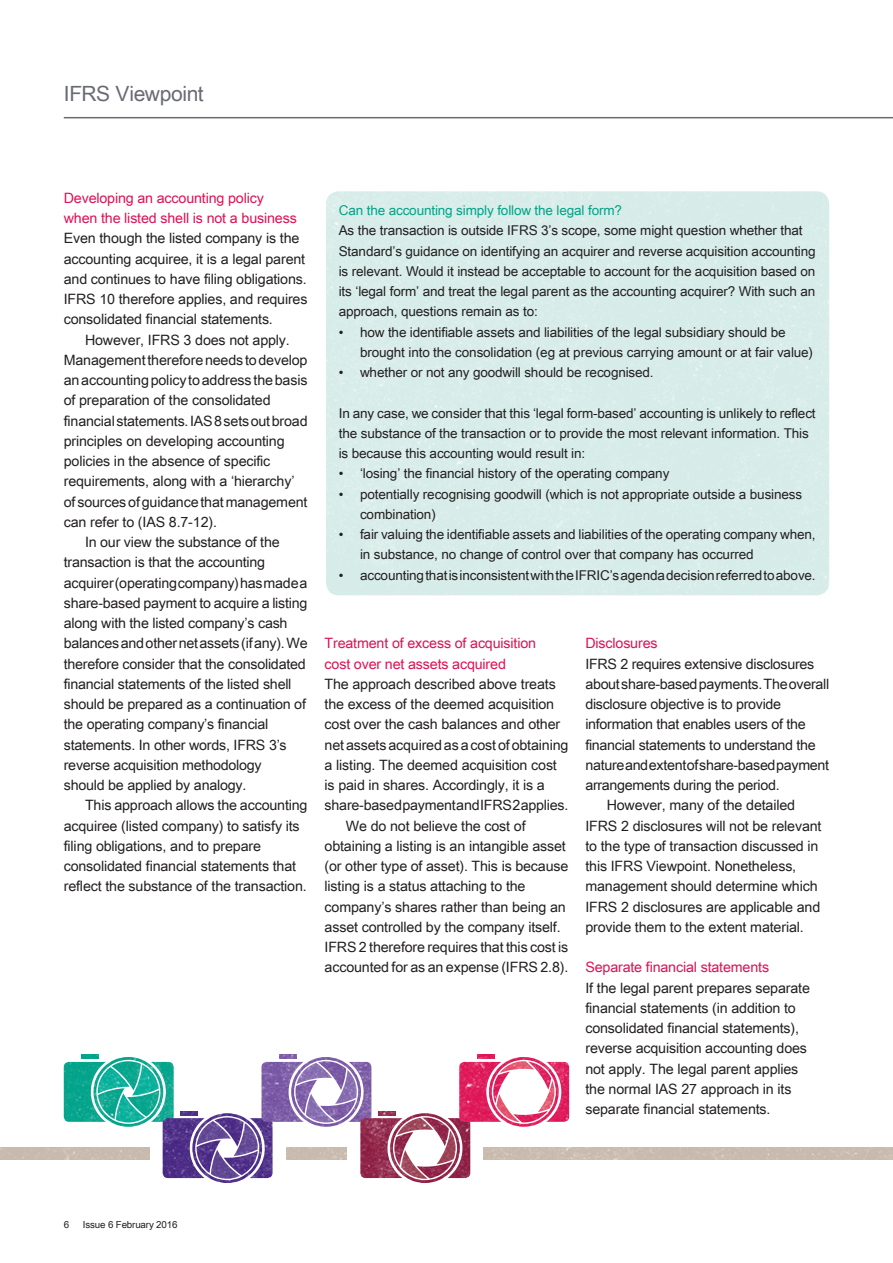
<style>
.page{position:relative;width:893px;height:1263px;background:#fff}
.page>*{position:absolute;margin:0;border:0;box-sizing:border-box;transform-origin:0 0}
.t1{font:21px "Arial Unicode MS";letter-spacing:-.02em;color:#696b73}
._9_5pt_Text{font:14.25px/20.2px "Arial Unicode MS";letter-spacing:-.01em;color:#231f20}
._9_5pt_Text-2{font:14.25px/20.2px "Arial Unicode MS";letter-spacing:-.01em;color:#de1154}
._9_5pt_Text-3{font:13.5px/20.2px "Arial Unicode MS";letter-spacing:-.01em;color:#231f20}
._9_5pt_Text-4{font:13.5px "Arial Unicode MS";letter-spacing:-.01em;color:#00a38a}
.Q_Page_number{font:9.75px "Arial Unicode MS";letter-spacing:-.015em;color:#231f20}
</style>
<div class="page">
<img style="left:0;top:117px;width:893px;height:1066px">
<hr style="left:64px;top:117px;width:829px;height:1px;background:#696b73">
<p class="t1" style="left:64px;top:79px;width:142px">IFRS Viewpoint</p>
<p class="_9_5pt_Text-2" style="left:64px;top:187px;width:234px">Developing an accounting policy when the listed shell is not a business</p>
<p class="_9_5pt_Text" style="left:64px;top:228px;width:245px">Even though the listed company is the accounting acquiree, it is a legal parent and continues to have filing obligations.<br>IFRS 10 therefore applies, and requires consolidated financial statements.</p>
<p class="_9_5pt_Text" style="left:64px;top:329px;width:245px;text-indent:21px">However, IFRS 3 does not apply.<br>Management therefore needs to develop an accounting policy to address the basis of preparation of the consolidated financial statements. IAS 8 sets out broad principles on developing accounting policies in the absence of specific requirements, along with a ‘hierarchy’ of sources of guidance that management can refer to (IAS 8.7-12).</p>
<p class="_9_5pt_Text" style="left:64px;top:532px;width:245px;text-indent:21px">In our view the substance of the transaction is that the accounting acquirer (operating company) has made a share-based payment to acquire a listing along with the listed company’s cash balances and other net assets (if any). We therefore consider that the consolidated financial statements of the listed shell should be prepared as a continuation of the operating company’s financial statements. In other words, IFRS 3’s reverse acquisition methodology<br>should be applied by analogy.</p>
<p class="_9_5pt_Text" style="left:64px;top:795px;width:245px;text-indent:21px">This approach allows the accounting acquiree (listed company) to satisfy its filing obligations, and to prepare consolidated financial statements that reflect the substance of the transaction.</p>
<p class="_9_5pt_Text-4" style="left:339px;top:200px;width:285px">Can the accounting simply follow the legal form?</p>
<p class="_9_5pt_Text-3" style="left:339px;top:220px;width:478px">As the transaction is outside IFRS 3’s scope, some might question whether that Standard’s guidance on identifying an acquirer and reverse acquisition accounting is relevant. Would it instead be acceptable to account for the acquisition based on its ‘legal form’ and treat the legal parent as the accounting acquirer? With such an approach, questions remain as to:</p>
<p class="_9_5pt_Text-3" style="left:360px;top:321px;width:455px;text-indent:-21px">• how the identifiable assets and liabilities of the legal subsidiary should be brought into the consolidation (eg at previous carrying amount or at fair value)</p>
<p class="_9_5pt_Text-3" style="left:339px;top:362px;width:316px">• whether or not any goodwill should be recognised.</p>
<p class="_9_5pt_Text-3" style="left:339px;top:402px;width:478px">In any case, we consider that this ‘legal form-based’ accounting is unlikely to reflect the substance of the transaction or to provide the most relevant information. This is because this accounting would result in:</p>
<p class="_9_5pt_Text-3" style="left:339px;top:463px;width:332px">• ‘losing’ the financial history of the operating company</p>
<p class="_9_5pt_Text-3" style="left:360px;top:483px;width:444px;text-indent:-21px">• potentially recognising goodwill (which is not appropriate outside a business combination)</p>
<p class="_9_5pt_Text-3" style="left:360px;top:524px;width:457px;text-indent:-21px">• fair valuing the identifiable assets and liabilities of the operating company when, in substance, no change of control over that company has occurred</p>
<p class="_9_5pt_Text-3" style="left:339px;top:564px;width:478px">• accounting that is inconsistent with the IFRIC’s agenda decision referred to above.</p>
<p class="_9_5pt_Text-2" style="left:325px;top:633px;width:213px">Treatment of excess of acquisition cost over net assets acquired</p>
<p class="_9_5pt_Text" style="left:325px;top:673px;width:245px">The approach described above treats the excess of the deemed acquisition cost over the cash balances and other net assets acquired as a cost of obtaining a listing. The deemed acquisition cost is paid in shares. Accordingly, it is a share-based payment and IFRS 2 applies.</p>
<p class="_9_5pt_Text" style="left:325px;top:815px;width:245px;text-indent:21px">We do not believe the cost of obtaining a listing is an intangible asset (or other type of asset). This is because listing is a status attaching to the company’s shares rather than being an asset controlled by the company itself.<br>IFRS 2 therefore requires that this cost is accounted for as an expense (IFRS 2.8).</p>
<p class="_9_5pt_Text-2" style="left:585px;top:633px;width:74px">Disclosures</p>
<p class="_9_5pt_Text" style="left:585px;top:653px;width:245px">IFRS 2 requires extensive disclosures about share-based payments. The overall disclosure objective is to provide information that enables users of the financial statements to understand the nature and extent of share-based payment arrangements during the period.</p>
<p class="_9_5pt_Text" style="left:585px;top:795px;width:238px;text-indent:21px">However, many of the detailed IFRS 2 disclosures will not be relevant to the type of transaction discussed in this IFRS Viewpoint. Nonetheless, management should determine which IFRS 2 disclosures are applicable and provide them to the extent material.</p>
<p class="_9_5pt_Text-2" style="left:585px;top:957px;width:185px">Separate financial statements</p>
<p class="_9_5pt_Text" style="left:585px;top:977px;width:226px">If the legal parent prepares separate financial statements (in addition to consolidated financial statements), reverse acquisition accounting does not apply. The legal parent applies the normal IAS 27 approach in its separate financial statements.</p>
<p class="Q_Page_number" style="left:64px;top:1218px;width:7px">6</p>
<p class="Q_Page_number" style="left:83px;top:1218px;width:96px">Issue 6 February 2016</p>
</div>
